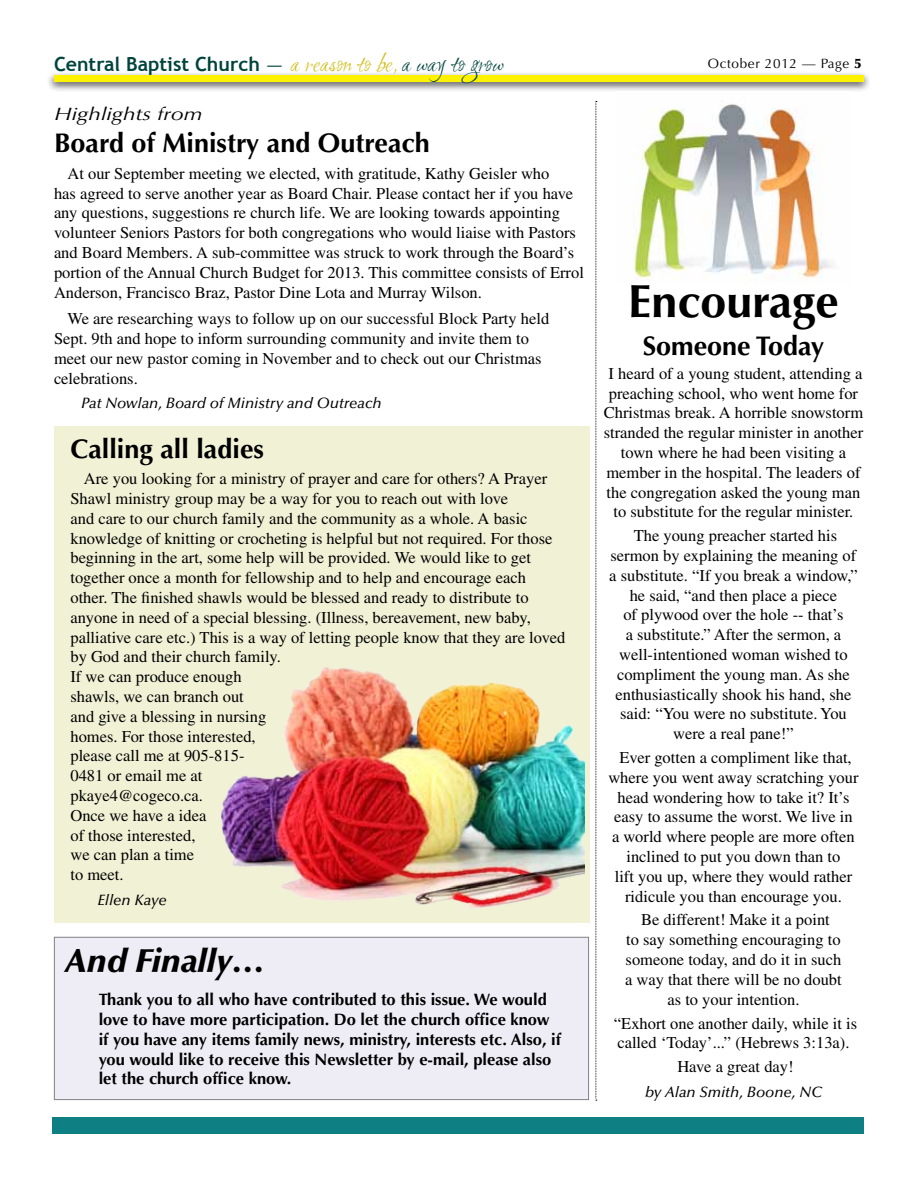
<style>
.page{position:relative;width:918px;height:1188px;background:#fff}
.page>*{position:absolute;margin:0;border:0;box-sizing:border-box;transform-origin:0 0}
.t1{font:700 46.5px "Optima LT";color:#000}
.t2{font:italic 900 33px "Optima LT";color:#000}
.t3{font:700 27px "Optima LT";color:#000}
.t4{font:700 19.5px "Trebuchet MS";color:#00443d}
.t5{font:italic 18px "Optima LT";color:#000;scale:1.25 1}
.t6{font:16.5px/19.8px "Times";color:#000}
.t7{font:700 16.5px/19.8px "Optima LT";color:#000}
.t8{font:italic 500 15px "Optima LT";color:#000}
.t9{font:13.5px "Optima LT";letter-spacing:.05em;color:#000}
.s1{font-family:"Optima LT";font-weight:500;font-style:italic}
.s2{font-family:"Love Light ROB";font-weight:400;font-size:27px;color:#cfbd18}
.s3{font-family:"Love Light ROB";font-weight:400;font-size:27px}
.s4{font-weight:900}
</style>
<div class="page">
<div style="left:54px;top:426px;width:536px;height:496px;background:#f1f1d6"></div>
<div style="left:53px;top:1118px;width:811px;height:16px;background:#0e7f83"></div>
<svg style="left:596px;top:101px;width:1px;height:1000px"></svg>
<div style="left:47px;top:70px;width:825px;height:22px;background:#000;opacity:.75"></div>
<div style="left:54px;top:75px;width:810px;height:7px;background:#fff200"></div>
<div style="left:54px;top:937px;width:535px;height:163px;background:#eeedf5;border:1px solid #808285"></div>
<img style="left:194px;top:667px;width:391px;height:256px">
<img style="left:616px;top:91px;width:235px;height:189px">
<p class="t4" style="left:54px;top:53px;width:452px">Central Baptist Church <span class="s1">—</span> <span class="s2">a reason to be,</span> <span class="s3">a way to grow</span></p>
<p class="t9" style="left:708px;top:56px;width:155px">October 2012 — Page <span class="s4">5</span></p>
<p class="t5" style="left:54px;top:103px;width:120px">Highlights from</p>
<h3 class="t3" style="left:54px;top:127px;width:377px">Board of Ministry and Outreach</h3>
<p class="t6" style="left:54px;top:163px;width:531px;text-indent:13px">At our September meeting we elected, with gratitude, Kathy Geisler who<br>has agreed to serve another year as Board Chair. Please contact her if you have any questions, suggestions re church life. We are looking towards appointing volunteer Seniors Pastors for both congregations who would liaise with Pastors and Board Members. A sub-committee was struck to work through the Board’s portion of the Annual Church Budget for 2013. This committee consists of Errol Anderson, Francisco Braz, Pastor Dine Lota and Murray Wilson.</p>
<p class="t6" style="left:54px;top:309px;width:497px;text-indent:13px">We are researching ways to follow up on our successful Block Party held Sept. 9th and hope to inform surrounding community and invite them to meet our new pastor coming in November and to check out our Christmas celebrations.</p>
<p class="t8" style="left:81px;top:395px;width:302px">Pat Nowlan, Board of Ministry and Outreach</p>
<h3 class="t3" style="left:70px;top:433px;width:195px">Calling all ladies</h3>
<p class="t6" style="left:70px;top:469px;width:496px;text-indent:13px">Are you looking for a ministry of prayer and care for others? A Prayer Shawl ministry group may be a way for you to reach out with love<br>and care to our church family and the community as a whole. A basic knowledge of knitting or crocheting is helpful but not required. For those beginning in the art, some help will be provided. We would like to get together once a month for fellowship and to help and encourage each other. The finished shawls would be blessed and ready to distribute to anyone in need of a special blessing. (Illness, bereavement, new baby, palliative care etc.) This is a way of letting people know that they are loved by God and their church family.<br>If we can produce enough<br>shawls, we can branch out<br>and give a blessing in nursing<br>homes. For those interested,<br>please call me at 905-815-<br>0481 or email me at<br>pkaye4@cogeco.ca.<br>Once we have a idea<br>of those interested,<br>we can plan a time<br>to meet.</p>
<p class="t8" style="left:97px;top:891px;width:71px">Ellen Kaye</p>
<h2 class="t2" style="left:65px;top:941px;width:202px">And Finally…</h2>
<p class="t7" style="left:99px;top:990px;width:464px">Thank you to all who have contributed to this issue. We would love to have more participation. Do let the church office know if you have any items family news, ministry, interests etc. Also, if you would like to receive this Newsletter by e-mail, please also let the church office know.</p>
<h1 class="t1" style="left:628px;top:275px;width:212px">Encourage</h1>
<h3 class="t3" style="left:643px;top:330px;width:183px">Someone Today</h3>
<p class="t6" style="left:604px;top:363px;width:261px;text-align:center">I heard of a young student, attending a preaching school, who went home for Christmas break. A horrible snowstorm stranded the regular minister in another town where he had been visiting a member in the hospital. The leaders of the congregation asked the young man to substitute for the regular minister.</p>
<p class="t6" style="left:609px;top:526px;width:250px;text-align:center">The young preacher started his sermon by explaining the meaning of a substitute. “If you break a window,” he said, “and then place a piece<br>of plywood over the hole -- that’s<br>a substitute.” After the sermon, a well-intentioned woman wished to compliment the young man. As she enthusiastically shook his hand, she said: “You were no substitute. You were a real pane!”</p>
<p class="t6" style="left:608px;top:748px;width:252px;text-align:center">Ever gotten a compliment like that, where you went away scratching your head wondering how to take it? It’s easy to assume the worst. We live in<br>a world where people are more often inclined to put you down than to<br>lift you up, where they would rather ridicule you than encourage you.</p>
<p class="t6" style="left:625px;top:910px;width:218px;text-align:center">Be different! Make it a point<br>to say something encouraging to someone today, and do it in such a way that there will be no doubt as to your intention.</p>
<p class="t6" style="left:614px;top:1013px;width:245px">“Exhort one another daily, while it is called ‘Today’...” (Hebrews 3:13a).</p>
<p class="t6" style="left:677px;top:1057px;width:118px">Have a great day!</p>
<p class="t8" style="left:645px;top:1083px;width:178px">by Alan Smith, Boone, NC</p>
</div>
